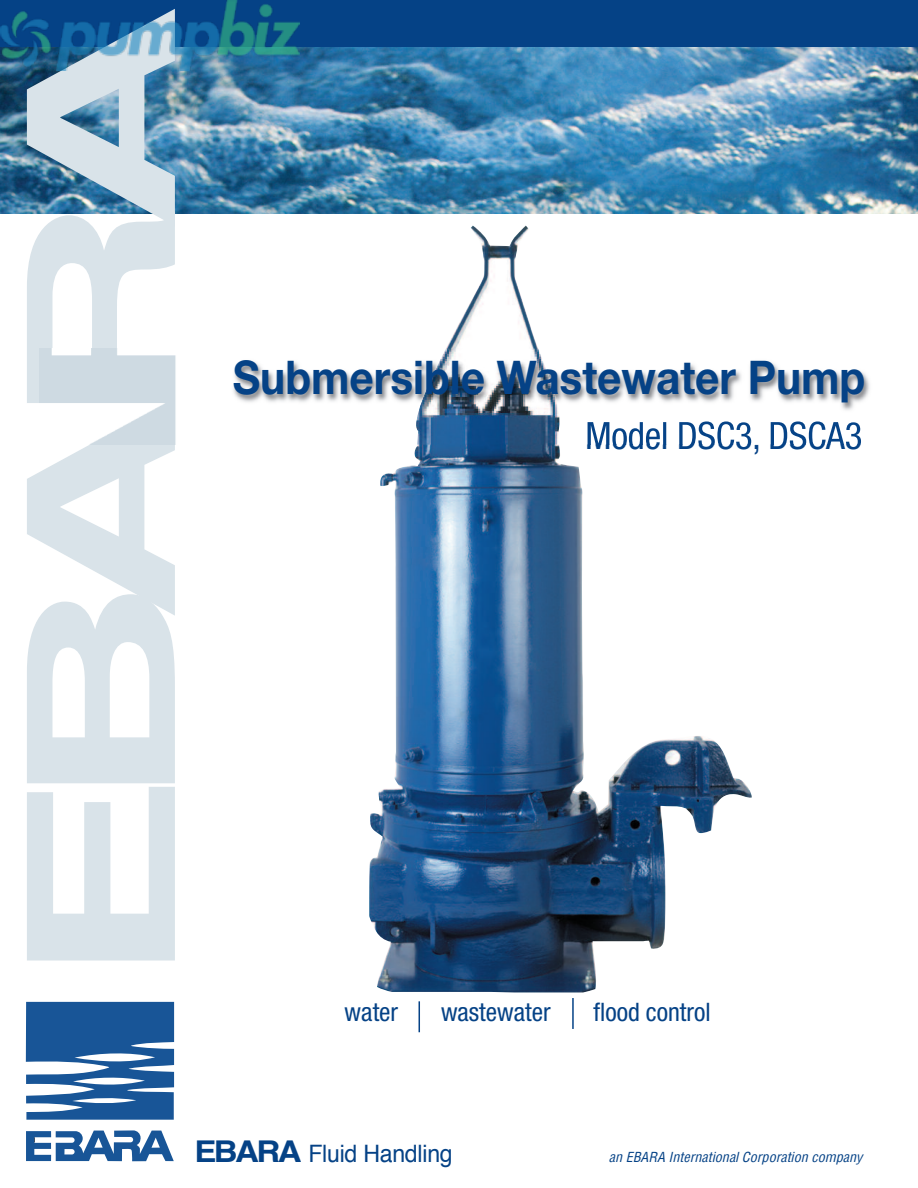
<style>
.page{position:relative;width:918px;height:1188px;background:#fff}
.page>*{position:absolute;margin:0;border:0;box-sizing:border-box;transform-origin:0 0}
.t1{font:700 46.5px "Helvetica Neue LT Std";color:#054286;scale:.91 1}
.t2{font:condensed 37.5px "Helvetica Neue LT Std";letter-spacing:-.01em;color:#054286}
.t3{font:condensed 25.5px "Helvetica Neue LT Std";color:#054286}
.t4{font:24px "Helvetica";letter-spacing:-.01em;color:#054286;scale:.96 1}
.t5{font:italic condensed 13.5px "Helvetica";color:#054286;scale:1.05 1}
.s1{font-weight:700;font-size:30px}
</style>
<div class="page">
<div style="left:0;top:0;width:918px;height:57px;background:#054286"></div>
<hr style="left:419px;top:1001px;width:1px;height:31px;background:#054286">
<hr style="left:572px;top:998px;width:2px;height:31px;background:#054286">
<img style="left:0;top:47px;width:918px;height:167px">
<svg style="left:27px;top:70px;width:148px;height:891px"></svg>
<svg style="left:26px;top:1002px;width:148px;height:118px"></svg>
<svg style="left:26px;top:1130px;width:148px;height:31px"></svg>
<img style="left:369px;top:225px;width:383px;height:767px">
<img style="left:560px;top:349px;width:310px;height:96px">
<img style="left:39px;top:349px;width:377px;height:96px">
<img style="left:416px;top:349px;width:144px;height:96px">
<img style="left:588px;top:422px;width:273px;height:23px">
<img style="left:0;top:0;width:300px;height:70px">
<h1 class="t1" style="left:233px;top:361px;width:697px">Submersible Wastewater Pump</h1>
<h2 class="t2" style="left:585px;top:422px;width:279px">Model DSC3, DSCA3</h2>
<h3 class="t3" style="left:345px;top:1002px;width:55px">water</h3>
<h3 class="t3" style="left:441px;top:1002px;width:111px">wastewater</h3>
<h3 class="t3" style="left:594px;top:1002px;width:119px">flood control</h3>
<h3 class="t4" style="left:194px;top:1143px;width:271px"><span class="s1">EBARA</span> Fluid Handling</h3>
<p class="t5" style="left:609px;top:1148px;width:243px">an EBARA International Corporation company</p>
</div>
